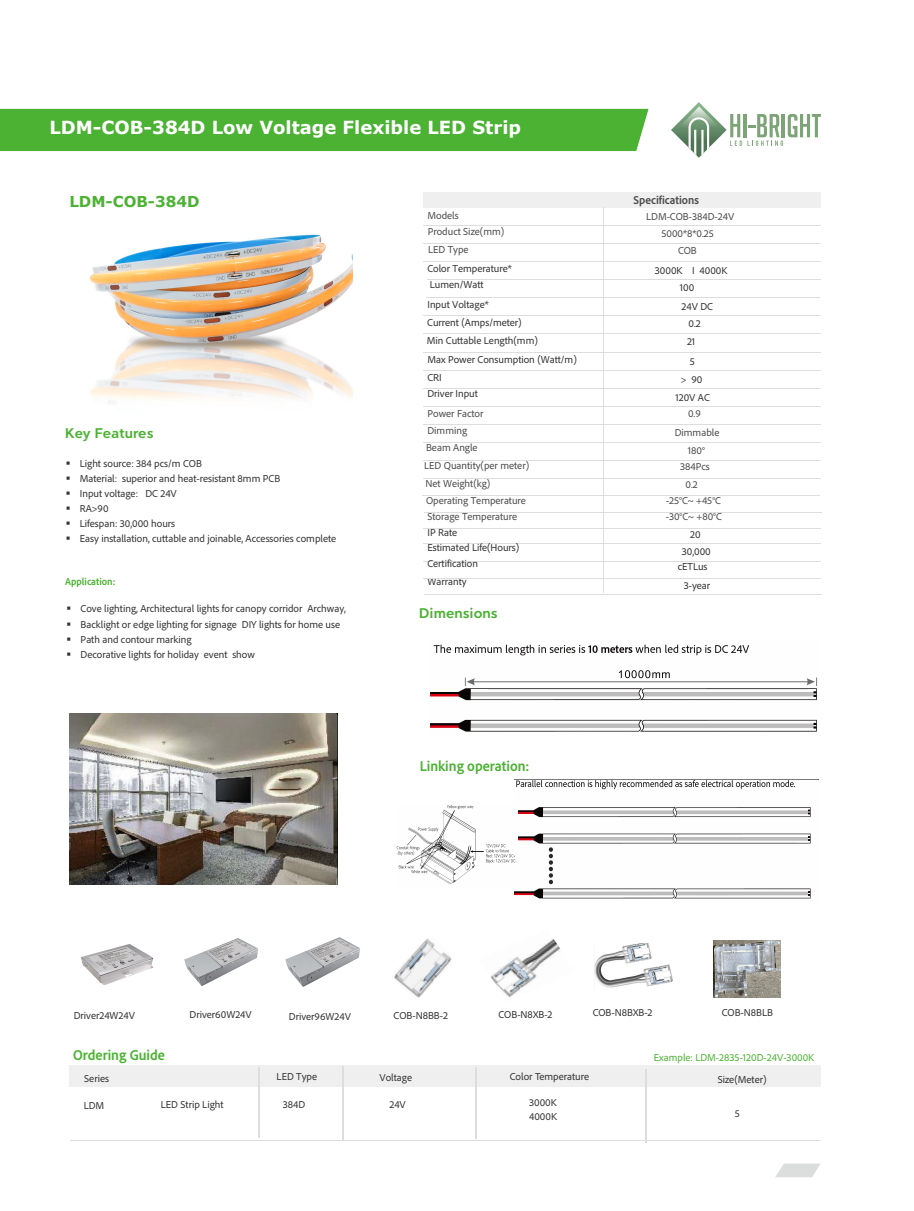
<style>
.page{position:relative;width:914px;height:1211px;background:#fff}
.page>*{position:absolute;margin:0;border:0;box-sizing:border-box;transform-origin:0 0}
.t1{font:700 18px "Verdana";color:#fff}
.t2{font:700 semi-condensed 15px "Adobe Clean";color:#4cb234}
.t3{font:700 15px "Clarika Office Grot 2";color:#4cb234}
.t4{font:700 15px "Verdana";color:#4cb234}
.t5{font:700 semi-condensed 12px "Adobe Clean";color:#4c4c4c}
.t6{font:10.5px/18.6px "Adobe Clean";color:#333}
.t7{font:10.5px/16.5px "Adobe Clean";color:#4c4c4c}
.t8{font:10.5px "Adobe Clean";color:#4cb234}
.t9{font:700 semi-condensed 10.5px "Adobe Clean";color:#4cb234}
</style>
<div class="page">
<div style="left:0;top:109px;width:648px;height:42px;background:#4cb234"></div>
<div style="left:423px;top:193px;width:397px;height:15px;background:#efeff0"></div>
<div style="left:69px;top:1065px;width:751px;height:22px;background:#efeff0"></div>
<hr style="left:342px;top:1066px;width:2px;height:75px;background:#dcdddd">
<hr style="left:70px;top:1139px;width:750px;height:1px;background:#dcdddd">
<hr style="left:258px;top:1067px;width:2px;height:70px;background:#dcdddd">
<hr style="left:423px;top:316px;width:397px;height:1px;background:#dcdddd">
<hr style="left:423px;top:334px;width:397px;height:1px;background:#dcdddd">
<hr style="left:424px;top:512px;width:397px;height:1px;background:#dcdddd">
<hr style="left:423px;top:561px;width:397px;height:1px;background:#dcdddd">
<hr style="left:423px;top:225px;width:398px;height:1px;background:#dcdddd">
<hr style="left:423px;top:243px;width:398px;height:1px;background:#dcdddd">
<hr style="left:423px;top:261px;width:398px;height:1px;background:#dcdddd">
<hr style="left:427px;top:279px;width:394px;height:1px;background:#dcdddd">
<hr style="left:423px;top:352px;width:397px;height:1px;background:#dcdddd">
<hr style="left:423px;top:370px;width:397px;height:1px;background:#dcdddd">
<hr style="left:423px;top:388px;width:397px;height:1px;background:#dcdddd">
<hr style="left:423px;top:406px;width:397px;height:1px;background:#dcdddd">
<hr style="left:423px;top:424px;width:397px;height:1px;background:#dcdddd">
<hr style="left:423px;top:442px;width:397px;height:1px;background:#dcdddd">
<hr style="left:423px;top:460px;width:397px;height:1px;background:#dcdddd">
<hr style="left:423px;top:478px;width:397px;height:1px;background:#dcdddd">
<hr style="left:423px;top:528px;width:397px;height:1px;background:#dcdddd">
<hr style="left:423px;top:543px;width:397px;height:1px;background:#dcdddd">
<hr style="left:602px;top:208px;width:1px;height:385px;background:#dcdddd">
<hr style="left:422px;top:495px;width:398px;height:1px;background:#dcdddd">
<hr style="left:424px;top:594px;width:397px;height:1px;background:#dcdddd">
<hr style="left:474px;top:1066px;width:2px;height:72px;background:#dcdddd">
<hr style="left:645px;top:1069px;width:2px;height:73px;background:#dcdddd">
<svg style="left:775px;top:1163px;width:45px;height:14px"></svg>
<svg style="left:671px;top:102px;width:149px;height:56px"></svg>
<hr style="left:426px;top:297px;width:394px;height:1px;background:#dcdddd">
<hr style="left:423px;top:578px;width:397px;height:1px;background:#dcdddd">
<img style="left:184px;top:938px;width:75px;height:48px">
<img style="left:81px;top:944px;width:73px;height:41px">
<img style="left:285px;top:937px;width:75px;height:50px">
<img style="left:70px;top:713px;width:267px;height:171px">
<img style="left:89px;top:234px;width:264px;height:169px">
<img style="left:430px;top:644px;width:387px;height:88px">
<img style="left:514px;top:779px;width:305px;height:120px">
<img style="left:397px;top:804px;width:120px;height:82px">
<img style="left:394px;top:938px;width:58px;height:60px">
<img style="left:491px;top:938px;width:69px;height:59px">
<img style="left:594px;top:943px;width:79px;height:45px">
<img style="left:713px;top:940px;width:67px;height:57px">
<h1 class="t1" style="left:49px;top:116px;width:473px">LDM-COB-384D Low Voltage Flexible LED Strip</h1>
<h2 class="t4" style="left:69px;top:192px;width:132px">LDM-COB-384D</h2>
<p class="t5" style="left:633px;top:192px;width:67px">Specifications</p>
<p class="t7" style="left:427px;top:206px;width:78px">Models<br>Product Size(mm)</p>
<p class="t7" style="left:646px;top:208px;width:90px">LDM-COB-384D-24V</p>
<p class="t7" style="left:661px;top:225px;width:54px">5000*8*0.25</p>
<p class="t7" style="left:428px;top:240px;width:42px">LED Type</p>
<p class="t7" style="left:678px;top:241px;width:20px">COB</p>
<p class="t6" style="left:427px;top:259px;width:86px">Color Temperature*</p>
<p class="t6" style="left:655px;top:260px;width:74px">3000K I 4000K</p>
<p class="t6" style="left:430px;top:275px;width:55px">Lumen/Watt</p>
<p class="t6" style="left:680px;top:277px;width:16px">100</p>
<h2 class="t3" style="left:65px;top:423px;width:90px">Key Features</h2>
<p class="t6" style="left:66px;top:454px;width:138px">▪ Light source: 384 pcs/m COB</p>
<p class="t6" style="left:66px;top:469px;width:216px">▪ Material: superior and heat-resistant 8mm PCB</p>
<p class="t6" style="left:66px;top:484px;width:112px">▪ Input voltage: DC 24V</p>
<p class="t6" style="left:66px;top:499px;width:44px">▪ RA&gt;90</p>
<p class="t6" style="left:66px;top:514px;width:111px">▪ Lifespan: 30,000 hours</p>
<p class="t6" style="left:66px;top:529px;width:272px">▪ Easy installation, cuttable and joinable, Accessories complete</p>
<p class="t6" style="left:427px;top:295px;width:63px">Input Voltage*</p>
<p class="t6" style="left:427px;top:331px;width:113px">Min Cuttable Length(mm)</p>
<p class="t6" style="left:681px;top:296px;width:33px">24V DC</p>
<p class="t6" style="left:427px;top:313px;width:96px">Current (Amps/meter)</p>
<p class="t6" style="left:688px;top:314px;width:14px">0.2</p>
<p class="t6" style="left:687px;top:331px;width:10px">21</p>
<p class="t6" style="left:427px;top:350px;width:151px;line-height:18px">Max Power Consumption (Watt/m)<br>CRI</p>
<p class="t6" style="left:427px;top:383px;width:52px">Driver Input</p>
<p class="t7" style="left:427px;top:404px;width:57px;line-height:17.7px">Power Factor<br>Dimming</p>
<p class="t6" style="left:680px;top:351px;width:23px;text-align:center">5<br>&gt; 90</p>
<p class="t6" style="left:675px;top:387px;width:36px">120V AC</p>
<p class="t7" style="left:688px;top:405px;width:14px">0.9</p>
<p class="t7" style="left:674px;top:424px;width:46px">Dimmable</p>
<p class="t7" style="left:426px;top:439px;width:53px">Beam Angle</p>
<p class="t7" style="left:687px;top:442px;width:19px">180°</p>
<p class="t7" style="left:424px;top:457px;width:106px">LED Quantity(per meter)</p>
<p class="t7" style="left:680px;top:458px;width:31px">384Pcs</p>
<p class="t7" style="left:425px;top:474px;width:66px">Net Weight(kg)</p>
<p class="t7" style="left:685px;top:476px;width:14px">0.2</p>
<p class="t7" style="left:426px;top:491px;width:101px">Operating Temperature</p>
<p class="t7" style="left:666px;top:492px;width:56px">-25°C~ +45°C</p>
<p class="t7" style="left:427px;top:508px;width:91px">Storage Temperature</p>
<p class="t7" style="left:665px;top:508px;width:58px">-30°C~ +80°C</p>
<p class="t6" style="left:427px;top:523px;width:31px">IP Rate</p>
<p class="t6" style="left:690px;top:524px;width:12px">20</p>
<p class="t6" style="left:427px;top:538px;width:93px">Estimated Life(Hours)</p>
<p class="t6" style="left:681px;top:542px;width:31px">30,000</p>
<p class="t6" style="left:427px;top:554px;width:52px">Certification</p>
<p class="t6" style="left:678px;top:557px;width:31px">cETLus</p>
<p class="t9" style="left:65px;top:575px;width:52px">Application:</p>
<p class="t6" style="left:427px;top:572px;width:41px">Warranty</p>
<p class="t6" style="left:67px;top:599px;width:281px">▪ Cove lighting, Architectural lights for canopy corridor Archway,</p>
<p class="t6" style="left:67px;top:615px;width:275px">▪ Backlight or edge lighting for signage DIY lights for home use</p>
<p class="t6" style="left:67px;top:630px;width:126px">▪ Path and contour marking</p>
<p class="t6" style="left:67px;top:645px;width:190px">▪ Decorative lights for holiday event show</p>
<h2 class="t3" style="left:419px;top:602px;width:80px">Dimensions</h2>
<h2 class="t2" style="left:419px;top:756px;width:111px">Linking operation:</h2>
<p class="t6" style="left:683px;top:575px;width:28px">3-year</p>
<p class="t6" style="left:74px;top:1006px;width:63px">Driver24W24V</p>
<p class="t6" style="left:189px;top:1005px;width:64px">Driver60W24V</p>
<p class="t6" style="left:289px;top:1006px;width:64px">Driver96W24V</p>
<p class="t6" style="left:393px;top:1005px;width:56px">COB-N8BB-2</p>
<p class="t6" style="left:498px;top:1005px;width:56px">COB-N8XB-2</p>
<p class="t6" style="left:592px;top:1003px;width:61px">COB-N8BXB-2</p>
<p class="t6" style="left:721px;top:1003px;width:53px">COB-N8BLB</p>
<h2 class="t2" style="left:73px;top:1045px;width:93px">Ordering Guide</h2>
<p class="t6" style="left:84px;top:1068px;width:26px">Series</p>
<p class="t6" style="left:276px;top:1066px;width:42px">LED Type</p>
<p class="t6" style="left:84px;top:1095px;width:22px">LDM</p>
<p class="t6" style="left:161px;top:1094px;width:64px">LED Strip Light</p>
<p class="t6" style="left:283px;top:1094px;width:24px">384D</p>
<p class="t8" style="left:654px;top:1050px;width:162px">Example: LDM-2835-120D-24V-3000K</p>
<p class="t6" style="left:510px;top:1066px;width:81px">Color Temperature</p>
<p class="t6" style="left:379px;top:1068px;width:34px">Voltage</p>
<p class="t6" style="left:717px;top:1069px;width:50px">Size(Meter)</p>
<p class="t6" style="left:389px;top:1095px;width:18px">24V</p>
<p class="t6" style="left:529px;top:1095px;width:29px;line-height:13.4px">3000K<br>4000K</p>
<p class="t6" style="left:734px;top:1103px;width:7px">5</p>
</div>
